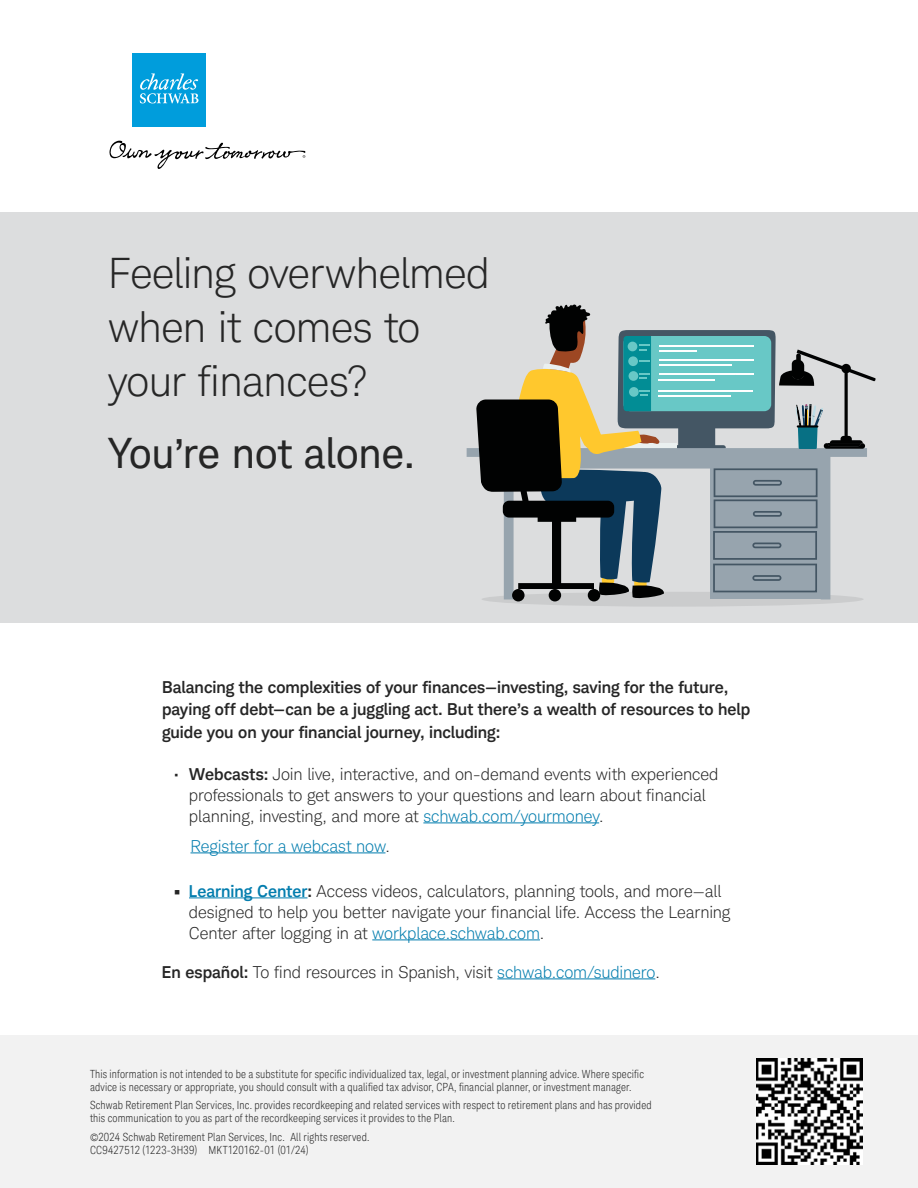
<style>
.page{position:relative;width:918px;height:1188px;background:#fff}
.page>*{position:absolute;margin:0;border:0;box-sizing:border-box;transform-origin:0 0}
.t1{font:300 42px/54px "Charles Modern";letter-spacing:-.015em;color:#262626}
.t2{font:42px "Charles Modern";letter-spacing:-.01em;color:#262626}
.t3{font:300 16.5px/21px "Charles Modern";letter-spacing:-.005em;color:#262626}
.t4{font:500 16.5px/22.5px "Charles Modern";color:#262626}
.t5{font:300 16.5px "Charles Modern";color:#037dae}
.t6{font:300 condensed 11.25px/12.8px "Charles Modern";letter-spacing:.01em;color:#262626}
.s1{font-weight:500}
.s2{color:#037dae}
.s3{color:#262626}
.s4{font-weight:500;color:#037dae}
</style>
<div class="page">
<div style="left:0;top:1035px;width:918px;height:153px;background:#f2f2f2"></div>
<div style="left:0;top:213px;width:918px;height:410px;background:#dcddde"></div>
<div style="left:482px;top:592px;width:382px;height:15px;background:#cbcccd;border-radius:50%"></div>
<svg style="left:467px;top:448px;width:9px;height:151px"></svg>
<div style="left:588px;top:589px;width:12px;height:12px;background:#010202;border-radius:50%"></div>
<div style="left:549px;top:589px;width:12px;height:12px;background:#010202;border-radius:50%"></div>
<svg style="left:512px;top:589px;width:13px;height:12px"></svg>
<svg style="left:476px;top:304px;width:400px;height:295px;background:#96a3a1"></svg>
<hr style="left:797px;top:425px;width:21px;height:3px;background:#010202">
<hr style="left:423px;top:823px;width:176px;height:1px;background:#037dae">
<hr style="left:190px;top:853px;width:195px;height:1px;background:#037dae">
<hr style="left:189px;top:898px;width:119px;height:1px;background:#037dae">
<hr style="left:372px;top:940px;width:168px;height:1px;background:#037dae">
<hr style="left:497px;top:979px;width:158px;height:1px;background:#037dae">
<div style="left:132px;top:53px;width:74px;height:74px;background:#009ddc"></div>
<svg style="left:140px;top:73px;width:58px;height:30px"></svg>
<svg style="left:110px;top:141px;width:195px;height:28px"></svg>
<img style="left:756px;top:1059px;width:106px;height:106px">
<h1 class="t1" style="left:108px;top:246px;width:383px">Feeling overwhelmed when it comes to your finances?</h1>
<h1 class="t2" style="left:108px;top:428px;width:308px">You’re not alone.</h1>
<h2 class="t4" style="left:162px;top:675px;width:590px">Balancing the complexities of your finances—investing, saving for the future, paying off debt—can be a juggling act. But there’s a wealth of resources to help guide you on your financial journey, including:</h2>
<h2 class="t3" style="left:189px;top:763px;width:531px;text-indent:-15px">• <span class="s1">Webcasts:</span> Join live, interactive, and on-demand events with experienced professionals to get answers to your questions and learn about financial planning, investing, and more at <span class="s2">schwab.com/yourmoney</span>.</h2>
<h2 class="t5" style="left:190px;top:836px;width:201px">Register for a webcast now<span class="s3">.</span></h2>
<h2 class="t3" style="left:189px;top:880px;width:543px;text-indent:-15px"><span class="s1">•</span> <span class="s4">Learning Center</span><span class="s1">:</span> Access videos, calculators, planning tools, and more—all designed to help you better navigate your financial life. Access the Learning<br>Center after logging in at <span class="s2">workplace.schwab.com</span>.</h2>
<h2 class="t3" style="left:162px;top:962px;width:499px"><span class="s1">En español:</span> To find resources in Spanish, visit <span class="s2">schwab.com/sudinero</span>.</h2>
<p class="t6" style="left:90px;top:1068px;width:556px">This information is not intended to be a substitute for specific individualized tax, legal, or investment planning advice. Where specific advice is necessary or appropriate, you should consult with a qualified tax advisor, CPA, financial planner, or investment manager.</p>
<p class="t6" style="left:90px;top:1099px;width:563px">Schwab Retirement Plan Services, Inc. provides recordkeeping and related services with respect to retirement plans and has provided this communication to you as part of the recordkeeping services it provides to the Plan.</p>
<p class="t6" style="left:90px;top:1131px;width:281px">©2024 Schwab Retirement Plan Services, Inc. All rights reserved.<br>CC9427512 (1223-3H39) MKT120162-01 (01/24)</p>
</div>
